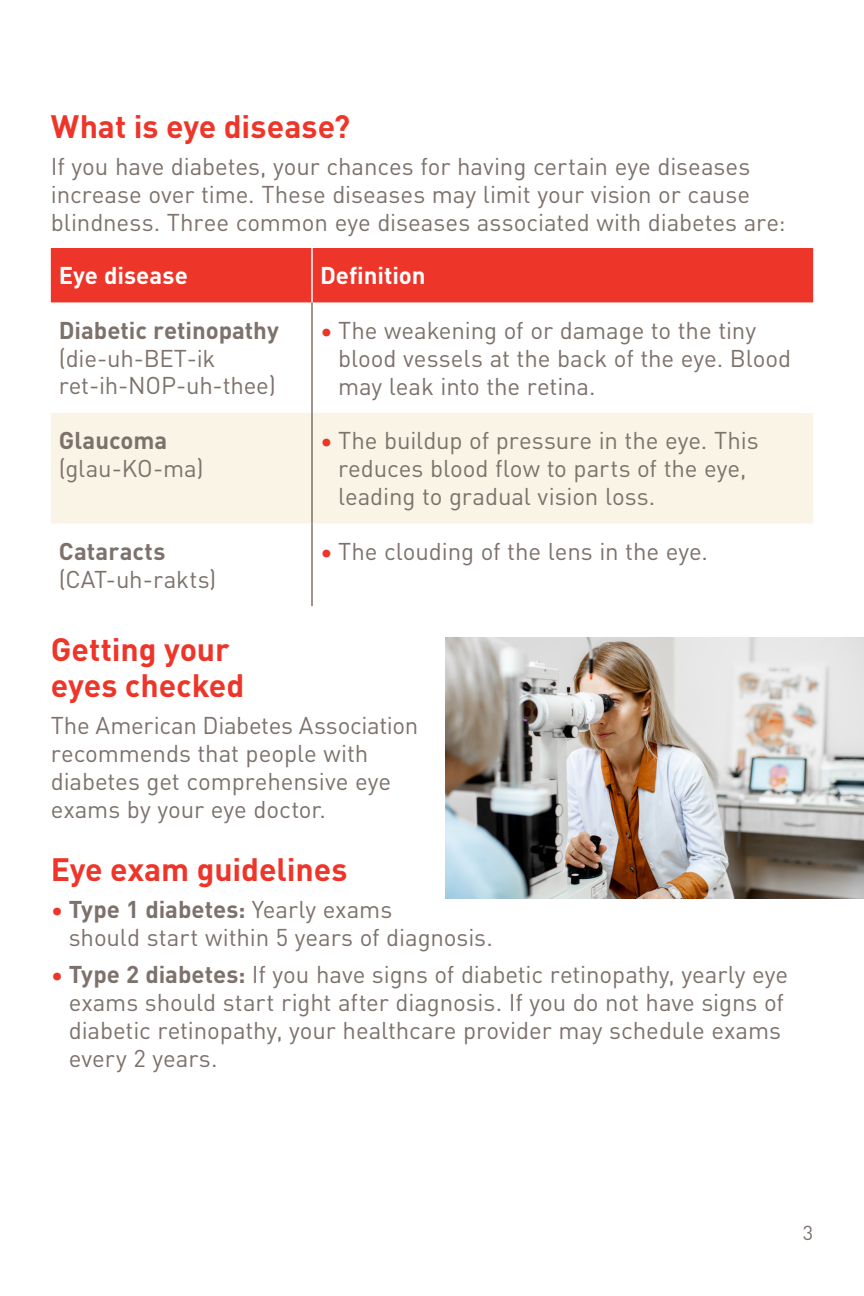
<style>
.page{position:relative;width:864px;height:1296px;background:#fff}
.page>*{position:absolute;margin:0;border:0;box-sizing:border-box;transform-origin:0 0}
.subhead{font:700 32px/36px "DIN Pro";color:#ee3529}
.body_text{font:24px/28px "DIN Pro";letter-spacing:-.005em;color:#7d716c}
.body_text-2{font:700 24px "DIN Pro";color:#fff}
.t1{font:20px "DIN Pro";color:#7d716c}
.s1{font-weight:700}
.s2{color:#ee3529}
</style>
<div class="page">
<div style="left:51px;top:248px;width:762px;height:54px;background:#ee3529"></div>
<div style="left:51px;top:413px;width:762px;height:111px;background:#f9f4e6"></div>
<hr style="left:311px;top:248px;width:2px;height:54px;background:#fff">
<hr style="left:311px;top:302px;width:2px;height:111px;background:#7d716c">
<hr style="left:311px;top:413px;width:2px;height:111px;background:#7d716c">
<hr style="left:311px;top:524px;width:2px;height:82px;background:#7d716c">
<img style="left:446px;top:637px;width:418px;height:262px">
<p class="subhead" style="left:51px;top:106px;width:301px">What is eye disease?</p>
<p class="body_text" style="left:51px;top:151px;width:736px">If you have diabetes, your chances for having certain eye diseases increase over time. These diseases may limit your vision or cause blindness. Three common eye diseases associated with diabetes are:</p>
<p class="body_text-2" style="left:59px;top:257px;width:131px">Eye disease</p>
<p class="body_text-2" style="left:320px;top:257px;width:107px">Definition</p>
<p class="body_text" style="left:59px;top:315px;width:222px;line-height:27.2px"><span class="s1">Diabetic retinopathy </span>(die-uh-BET-ik ret-ih-NOP-uh-thee)</p>
<p class="body_text" style="left:338px;top:315px;width:455px;text-indent:-18px"><span class="s2">•</span> The weakening of or damage to the tiny blood vessels at the back of the eye. Blood may leak into the retina.</p>
<p class="body_text" style="left:59px;top:425px;width:146px"><span class="s1">Glaucoma </span>(glau-KO-ma)</p>
<p class="body_text" style="left:338px;top:425px;width:422px;text-indent:-18px"><span class="s2">•</span> The buildup of pressure in the eye. This reduces blood flow to parts of the eye, leading to gradual vision loss.</p>
<p class="body_text" style="left:59px;top:536px;width:159px"><span class="s1">Cataracts </span>(CAT-uh-rakts)</p>
<p class="body_text" style="left:320px;top:536px;width:390px"><span class="s2">•</span> The clouding of the lens in the eye.</p>
<p class="subhead" style="left:51px;top:630px;width:195px">Getting your eyes checked</p>
<p class="body_text" style="left:51px;top:710px;width:369px">The American Diabetes Association recommends that people with diabetes get comprehensive eye exams by your eye doctor.</p>
<p class="subhead" style="left:51px;top:850px;width:298px">Eye exam guidelines</p>
<p class="body_text" style="left:69px;top:894px;width:426px;text-indent:-18px"><span class="s2">•</span> <span class="s1">Type 1 diabetes:</span> Yearly exams<br>should start within 5 years of diagnosis.</p>
<p class="body_text" style="left:69px;top:959px;width:721px;text-indent:-18px"><span class="s2">•</span> <span class="s1">Type 2 diabetes:</span> If you have signs of diabetic retinopathy, yearly eye exams should start right after diagnosis. If you do not have signs of diabetic retinopathy, your healthcare provider may schedule exams every 2 years.</p>
<p class="t1" style="left:803px;top:1218px;width:12px">3</p>
</div>
